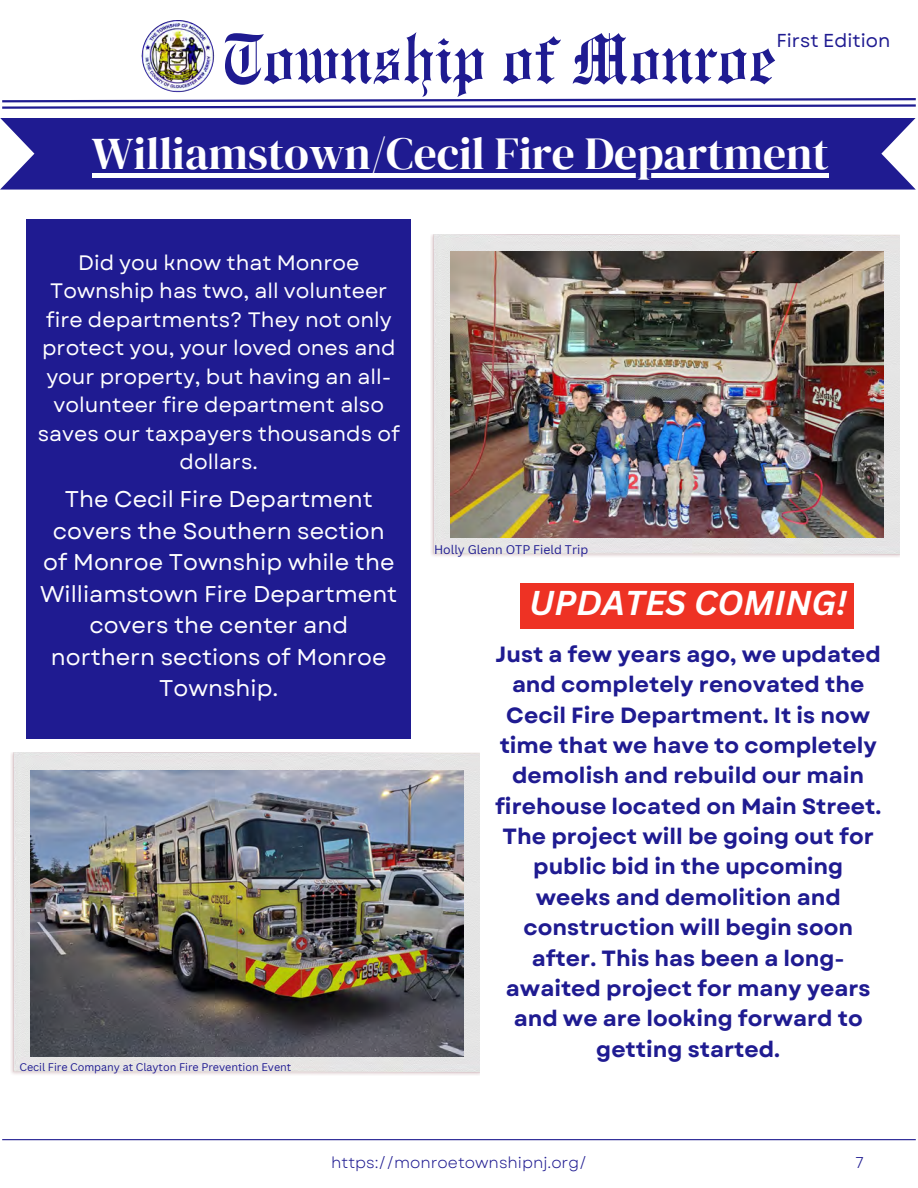
<style>
.page{position:relative;width:918px;height:1188px;background:#fff}
.page>*{position:absolute;margin:0;border:0;box-sizing:border-box;transform-origin:0 0}
.t1{font:70.5px "Engravers Old English BT";color:#1f1b91}
.t2{font:45.45px "DM Serif Display";color:#fff}
.t3{font:italic 700 33.6px "Canva Sans";color:#fff}
.t4{font:22.8px/31.5px "Garet";color:#fff;text-align:center}
.t5{font:700 22.05px/30.3px "Garet";color:#1f1b91;text-align:center}
.t6{font:20.85px/28.5px "Garet";color:#fff;text-align:center}
.t7{font:18.75px "Garet";color:#1f1b91}
.t8{font:15.6px "Garet";color:#1f1b91}
.t9{font:12.15px "Canva Sans";color:#1f1b91}
.t10{font:10.8px "Canva Sans";color:#1f1b91}
</style>
<div class="page">
<svg style="left:2px;top:98px;width:914px;height:11px"></svg>
<hr style="left:2px;top:1139px;width:914px;height:1px;background:#1f1b91">
<div style="left:0;top:118px;width:916px;height:72px;background:#1f1b91"></div>
<img style="left:11px;top:753px;width:468px;height:322px">
<img style="left:31px;top:770px;width:433px;height:286px">
<img style="left:431px;top:234px;width:468px;height:323px">
<img style="left:451px;top:252px;width:433px;height:285px">
<div style="left:26px;top:219px;width:385px;height:520px;background:#1f1b91"></div>
<div style="left:520px;top:583px;width:334px;height:46px;background:#ee3224"></div>
<hr style="left:92px;top:173px;width:737px;height:4px;background:#fff">
<img style="left:141px;top:20px;width:74px;height:73px">
<p class="t1" style="left:222px;top:18px;width:555px">Township of Monroe</p>
<h5 class="t7" style="left:777px;top:27px;width:115px">First Edition</h5>
<h5 class="t2" style="left:92px;top:122px;width:738px">Williamstown/Cecil Fire Department</h5>
<p class="t6" style="left:38px;top:248px;width:364px">Did you know that Monroe<br>Township has two, all volunteer fire departments? They not only protect you, your loved ones and your property, but having an all&shy;volunteer fire department also saves our taxpayers thousands of dollars.</p>
<p class="t4" style="left:40px;top:484px;width:359px">The Cecil Fire Department covers the Southern section of Monroe Township while the<br>Williamstown Fire Department covers the center and northern sections of Monroe<br>Township.</p>
<h4 class="t10" style="left:19px;top:1059px;width:273px">Cecil Fire Company at Clayton Fire Prevention Event</h4>
<p class="t9" style="left:434px;top:541px;width:156px">Holly Glenn OTP Field Trip</p>
<p class="t3" style="left:529px;top:579px;width:319px">UPDATES COMING!</p>
<h3 class="t5" style="left:495px;top:639px;width:388px">Just a few years ago, we updated and completely renovated the<br>Cecil Fire Department. It is now time that we have to completely demolish and rebuild our main firehouse located on Main Street.<br>The project will be going out for public bid in the upcoming weeks and demolition and construction will begin soon after. This has been a long&shy;awaited project for many years and we are looking forward to getting started.</h3>
<h6 class="t8" style="left:331px;top:1151px;width:257px">https://monroetownshipnj.org/</h6>
<h2 class="t8" style="left:856px;top:1151px;width:10px">7</h2>
</div>
